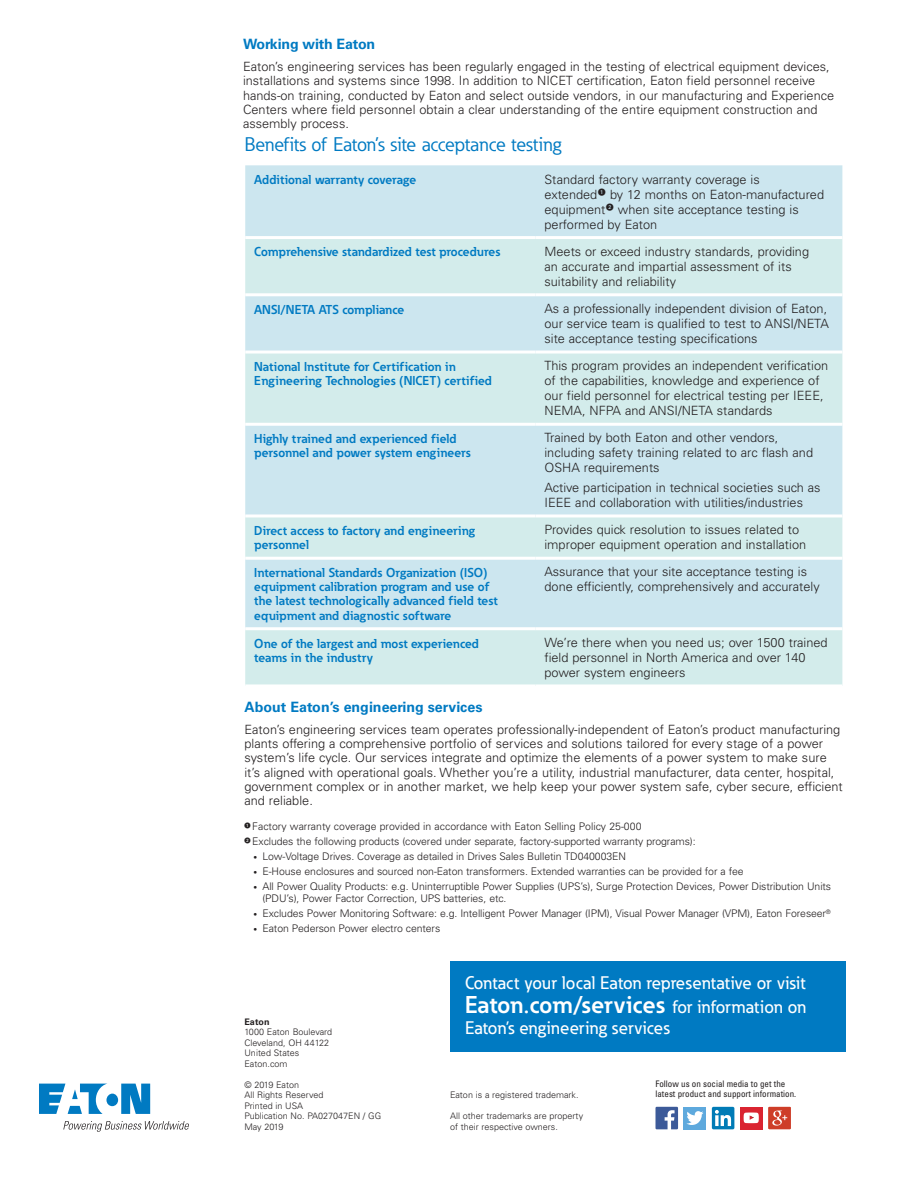
<style>
.page{position:relative;width:918px;height:1188px;background:#fff}
.page>*{position:absolute;margin:0;border:0;box-sizing:border-box;transform-origin:0 0}
._02_Body__8_5_pt{font:700 24px "Eaton";letter-spacing:.01em;color:#fff}
._02_Body__8_5_pt-2{font:19.5px "Eaton";letter-spacing:-.005em;color:#007ac2}
._02_Body__8_5_pt-3{font:500 18px "Eaton";letter-spacing:.01em;color:#fff}
._02_Body_Head__9_5_p{font:700 14.25px "Univers LT Std";color:#007ac2}
._03_Table_Body__8_pt{font:300 12.75px/15px "Univers LT Std";color:#231f20}
._02_Body__8_5_pt-4{font:300 12.75px/14.2px "Univers LT Std";color:#231f20}
._02_Body__8_5_pt-5{font:700 12.75px/14.2px "Eaton";color:#007ac2}
._02_Body__8_5_pt-6{font:300 10.5px/12px "Univers";letter-spacing:-.01em;color:#231f20}
.t1{font:300 9px/10.5px "Univers LT Std";color:#231f20}
.t2{font:condensed 9px/10.5px "Univers LT Std";color:#231f20}
.t3{font:700 9px "Univers LT Std";color:#231f20}
.s1{font-size:7.5px}
.s2{font-weight:500;font-size:18px}
</style>
<div class="page">
<div style="left:245px;top:165px;width:597px;height:71px;background:#cce6ef"></div>
<div style="left:245px;top:239px;width:597px;height:445px;background:#d3ecef"></div>
<hr style="left:245px;top:293px;width:291px;height:3px;background:#fff">
<hr style="left:536px;top:293px;width:306px;height:3px;background:#fff">
<hr style="left:245px;top:351px;width:291px;height:3px;background:#fff">
<hr style="left:536px;top:351px;width:306px;height:3px;background:#fff">
<hr style="left:245px;top:423px;width:291px;height:3px;background:#fff">
<hr style="left:536px;top:423px;width:306px;height:3px;background:#fff">
<hr style="left:245px;top:514px;width:291px;height:3px;background:#fff">
<hr style="left:536px;top:514px;width:306px;height:3px;background:#fff">
<hr style="left:245px;top:557px;width:291px;height:3px;background:#fff">
<hr style="left:536px;top:557px;width:306px;height:3px;background:#fff">
<hr style="left:245px;top:627px;width:291px;height:3px;background:#fff">
<hr style="left:536px;top:627px;width:306px;height:3px;background:#fff">
<div style="left:740px;top:1107px;width:23px;height:22px;background:#da2431"></div>
<div style="left:684px;top:1107px;width:22px;height:22px;background:#5ea9dd"></div>
<svg style="left:656px;top:1107px;width:22px;height:22px"></svg>
<svg style="left:686px;top:1111px;width:17px;height:14px"></svg>
<div style="left:712px;top:1107px;width:22px;height:22px;background:#007bb6;border-radius:2px"></div>
<svg style="left:715px;top:1110px;width:16px;height:16px"></svg>
<svg style="left:768px;top:1107px;width:23px;height:22px"></svg>
<img style="left:772px;top:1111px;width:10px;height:15px">
<svg style="left:744px;top:1113px;width:15px;height:10px"></svg>
<svg style="left:39px;top:1084px;width:111px;height:30px"></svg>
<svg style="left:63px;top:1121px;width:126px;height:11px"></svg>
<div style="left:450px;top:961px;width:395px;height:91px;background:#007ac2"></div>
<p class="_02_Body_Head__9_5_p" style="left:243px;top:36px;width:134px">Working with Eaton</p>
<p class="_02_Body__8_5_pt-4" style="left:243px;top:59px;width:593px">Eaton’s engineering services has been regularly engaged in the testing of electrical equipment devices, installations and systems since 1998. In addition to NICET certification, Eaton field personnel receive hands-on training, conducted by Eaton and select outside vendors, in our manufacturing and Experience Centers where field personnel obtain a clear understanding of the entire equipment construction and assembly process.</p>
<p class="_02_Body__8_5_pt-2" style="left:244px;top:133px;width:318px">Benefits of Eaton’s site acceptance testing</p>
<p class="_02_Body__8_5_pt-5" style="left:254px;top:172px;width:163px">Additional warranty coverage</p>
<p class="_03_Table_Body__8_pt" style="left:544px;top:172px;width:281px">Standard factory warranty coverage is extended<sup>1</sup> by 12 months on Eaton-manufactured equipment<sup>2</sup> when site acceptance testing is performed by Eaton</p>
<p class="_02_Body__8_5_pt-5" style="left:254px;top:245px;width:248px">Comprehensive standardized test procedures</p>
<p class="_03_Table_Body__8_pt" style="left:544px;top:244px;width:266px">Meets or exceed industry standards, providing an accurate and impartial assessment of its suitability and reliability</p>
<p class="_02_Body__8_5_pt-5" style="left:254px;top:302px;width:152px">ANSI/NETA ATS compliance</p>
<p class="_03_Table_Body__8_pt" style="left:544px;top:301px;width:286px">As a professionally independent division of Eaton, our service team is qualified to test to ANSI/NETA site acceptance testing specifications</p>
<p class="_02_Body__8_5_pt-5" style="left:254px;top:359px;width:239px">National Institute for Certification in<br>Engineering Technologies (NICET) certified</p>
<p class="_03_Table_Body__8_pt" style="left:544px;top:358px;width:285px">This program provides an independent verification of the capabilities, knowledge and experience of our field personnel for electrical testing per IEEE, NEMA, NFPA and ANSI/NETA standards</p>
<p class="_02_Body__8_5_pt-5" style="left:254px;top:431px;width:218px">Highly trained and experienced field personnel and power system engineers</p>
<p class="_03_Table_Body__8_pt" style="left:544px;top:430px;width:270px">Trained by both Eaton and other vendors, including safety training related to arc flash and<br>OSHA requirements</p>
<p class="_03_Table_Body__8_pt" style="left:544px;top:480px;width:277px">Active participation in technical societies such as<br>IEEE and collaboration with utilities/industries</p>
<p class="_02_Body__8_5_pt-5" style="left:254px;top:523px;width:223px">Direct access to factory and engineering personnel</p>
<p class="_03_Table_Body__8_pt" style="left:544px;top:522px;width:263px">Provides quick resolution to issues related to improper equipment operation and installation</p>
<p class="_02_Body__8_5_pt-5" style="left:254px;top:565px;width:245px">International Standards Organization (ISO) equipment calibration program and use of the latest technologically advanced field test equipment and diagnostic software</p>
<p class="_03_Table_Body__8_pt" style="left:544px;top:564px;width:277px">Assurance that your site acceptance testing is done efficiently, comprehensively and accurately</p>
<p class="_02_Body__8_5_pt-5" style="left:254px;top:636px;width:226px">One of the largest and most experienced teams in the industry</p>
<p class="_03_Table_Body__8_pt" style="left:544px;top:635px;width:285px">We’re there when you need us; over 1500 trained field personnel in North America and over 140 power system engineers</p>
<p class="_02_Body_Head__9_5_p" style="left:244px;top:699px;width:240px">About Eaton’s engineering services</p>
<p class="_02_Body__8_5_pt-4" style="left:244px;top:722px;width:600px">Eaton’s engineering services team operates professionally-independent of Eaton’s product manufacturing plants offering a comprehensive portfolio of services and solutions tailored for every stage of a power system’s life cycle. Our services integrate and optimize the elements of a power system to make sure it’s aligned with operational goals. Whether you’re a utility, industrial manufacturer, data center, hospital, government complex or in another market, we help keep your power system safe, cyber secure, efficient and reliable.</p>
<p class="_02_Body__8_5_pt-6" style="left:244px;top:821px;width:399px"><sup>1</sup> Factory warranty coverage provided in accordance with Eaton Selling Policy 25-000</p>
<p class="_02_Body__8_5_pt-6" style="left:244px;top:836px;width:453px"><sup>2</sup> Excludes the following products (covered under separate, factory-supported warranty programs):</p>
<p class="_02_Body__8_5_pt-6" style="left:254px;top:851px;width:374px"><span class="s1">•</span> Low-Voltage Drives. Coverage as detailed in Drives Sales Bulletin TD040003EN</p>
<p class="_02_Body__8_5_pt-6" style="left:254px;top:866px;width:492px"><span class="s1">•</span> E-House enclosures and sourced non-Eaton transformers. Extended warranties can be provided for a fee</p>
<p class="_02_Body__8_5_pt-6" style="left:262px;top:881px;width:570px;text-indent:-9px"><span class="s1">•</span> All Power Quality Products: e.g. Uninterruptible Power Supplies (UPS’s), Surge Protection Devices, Power Distribution Units (PDU’s), Power Factor Correction, UPS batteries, etc.</p>
<p class="_02_Body__8_5_pt-6" style="left:254px;top:908px;width:579px"><span class="s1">•</span> Excludes Power Monitoring Software: e.g. Intelligent Power Manager (IPM), Visual Power Manager (VPM), Eaton Foreseer<sup>®</sup></p>
<p class="_02_Body__8_5_pt-6" style="left:254px;top:923px;width:188px"><span class="s1">•</span> Eaton Pederson Power electro centers</p>
<p class="t3" style="left:244px;top:1016px;width:27px">Eaton</p>
<p class="t1" style="left:244px;top:1027px;width:89px">1000 Eaton Boulevard<br>Cleveland, OH 44122<br>United States<br>Eaton.com</p>
<p class="t1" style="left:244px;top:1079px;width:138px">© 2019 Eaton<br>All Rights Reserved<br>Printed in USA<br>Publication No. PA027047EN / GG<br>May 2019</p>
<p class="_02_Body__8_5_pt-3" style="left:465px;top:972px;width:342px">Contact your local Eaton representative or visit</p>
<p class="_02_Body__8_5_pt" style="left:465px;top:990px;width:343px">Eaton.com/services <span class="s2">for information on</span></p>
<p class="_02_Body__8_5_pt-3" style="left:465px;top:1017px;width:206px">Eaton’s engineering services</p>
<p class="t1" style="left:450px;top:1090px;width:130px">Eaton is a registered trademark.</p>
<p class="t1" style="left:450px;top:1111px;width:135px">All other trademarks are property of their respective owners.</p>
<p class="t2" style="left:656px;top:1078px;width:142px">Follow us on social media to get the latest product and support information.</p>
</div>
